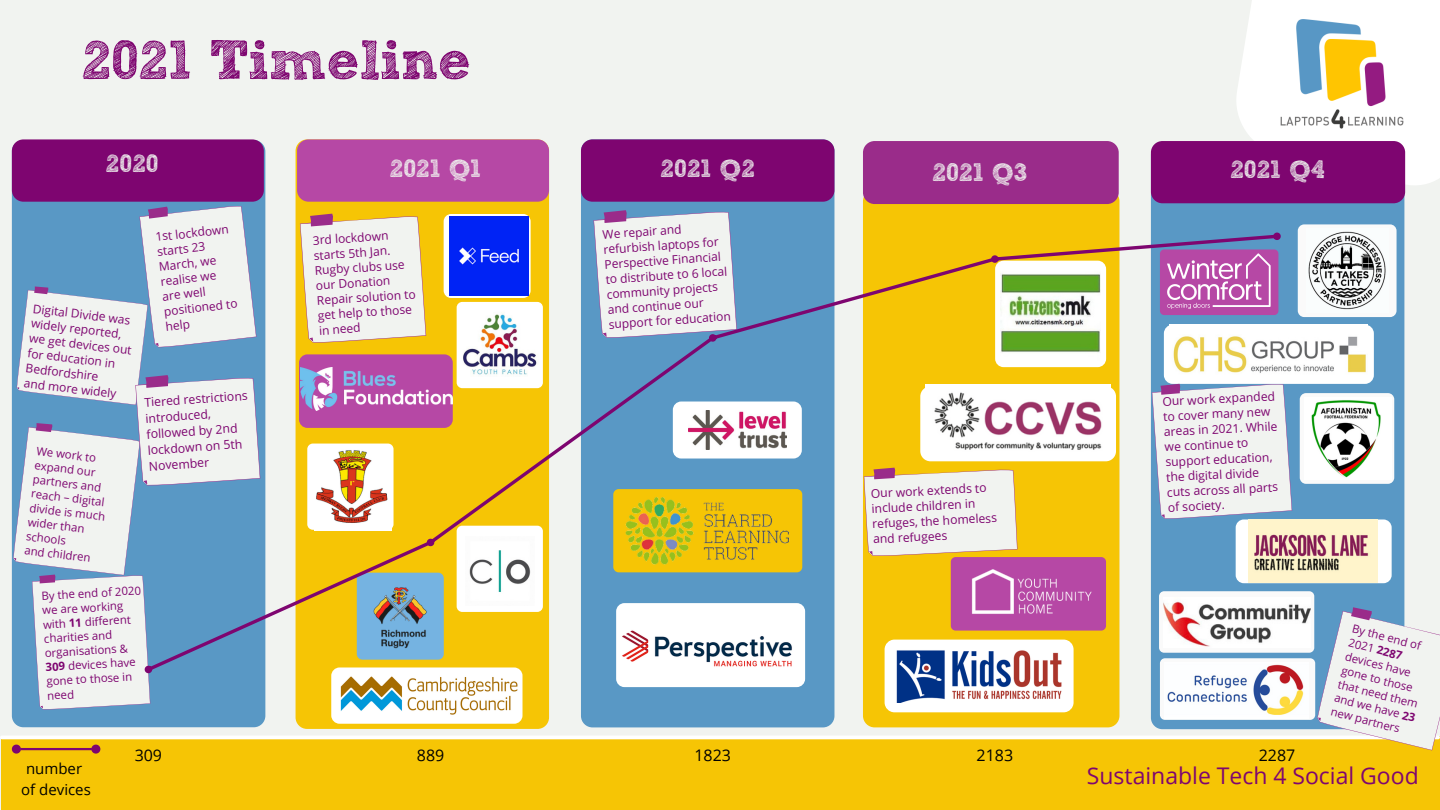
<style>
.page{position:relative;width:1440px;height:810px;background:#f1f3f0}
.page>*{position:absolute;margin:0;border:0;box-sizing:border-box;transform-origin:0 0}
.t1{font:55px "Sketch Rockwell";letter-spacing:-.01em;color:#7e0570}
.t2{font:25.3px "Sketch Rockwell";color:#f1f3f0}
.t3{font:25px "Sketch Rockwell";color:#f1f3f0}
.t4{font:23px "Open Sans";color:#7e0570}
.t5{font:16px "Open Sans";color:#000}
.t6{font:15px "Open Sans";color:#000}
.t7{font:12.3px/16px "Open Sans";color:#7e0570}
.t8{font:12.1px/15.2px "Open Sans";color:#7e0570}
.t9{font:12px/15px "Open Sans";color:#7e0570}
.t10{font:11.4px/14.3px "Open Sans";color:#7e0570}
.s1{font-weight:700}
</style>
<div class="page">
<div style="left:1px;top:736px;width:1439px;height:74px;background:#f6c505"></div>
<hr style="left:2px;top:736px;width:1436px;height:3px;background:#fff">
<div style="left:581px;top:139px;width:253px;height:588px;background:#5998c5;border-radius:12px"></div>
<div style="left:12px;top:140px;width:253px;height:587px;background:#5998c5;border-radius:11px"></div>
<div style="left:12px;top:139px;width:252px;height:63px;background:#7e0570;border-radius:11px"></div>
<div style="left:296px;top:139px;width:253px;height:590px;background:#f6c505;border-radius:12px"></div>
<div style="left:297px;top:139px;width:252px;height:63px;background:#b648a5;border-radius:11px"></div>
<div style="left:357px;top:573px;width:87px;height:87px;background:#75b3e1;border-radius:6px"></div>
<div style="left:457px;top:526px;width:86px;height:86px;background:#fff;border-radius:6px"></div>
<img style="left:469px;top:550px;width:62px;height:42px">
<svg style="left:444px;top:214px;width:87px;height:84px"></svg>
<img style="left:449px;top:217px;width:79px;height:78px">
<div style="left:457px;top:302px;width:86px;height:86px;background:#fff;border-radius:6px"></div>
<img style="left:481px;top:313px;width:36px;height:23px">
<div style="left:331px;top:667px;width:192px;height:57px;background:#fff;border-radius:8px"></div>
<img style="left:340px;top:677px;width:178px;height:38px">
<svg style="left:1237px;top:0;width:203px;height:193px"></svg>
<img style="left:1256px;top:3px;width:171px;height:137px">
<div style="left:863px;top:190px;width:256px;height:537px;background:#f6c505;border-radius:12px"></div>
<div style="left:863px;top:141px;width:256px;height:63px;background:#9a2c8a;border-radius:12px"></div>
<div style="left:673px;top:402px;width:129px;height:57px;background:#fff;border-radius:8px"></div>
<img style="left:714px;top:411px;width:72px;height:38px">
<div style="left:1151px;top:143px;width:253px;height:586px;background:#5998c5;border-radius:12px"></div>
<div style="left:1151px;top:141px;width:254px;height:62px;background:#7e0570;border-radius:11px"></div>
<hr style="left:20px;top:748px;width:72px;height:2px;background:#7e0570">
<svg style="left:11px;top:744px;width:12px;height:10px"></svg>
<svg style="left:90px;top:744px;width:11px;height:10px"></svg>
<div style="left:581px;top:139px;width:253px;height:63px;background:#7e0570;border-radius:11px"></div>
<div style="left:616px;top:603px;width:189px;height:84px;background:#fff;border-radius:8px"></div>
<img style="left:622px;top:630px;width:170px;height:37px">
<div style="left:613px;top:489px;width:189px;height:83px;background:#f6c505;border-radius:5px"></div>
<img style="left:630px;top:502px;width:160px;height:63px">
<div style="left:885px;top:640px;width:189px;height:72px;background:#fff;border-radius:10px"></div>
<img style="left:896px;top:650px;width:166px;height:52px">
<div style="left:951px;top:557px;width:155px;height:74px;background:#b648a5;border-radius:5px"></div>
<img style="left:960px;top:557px;width:146px;height:74px">
<div style="left:995px;top:261px;width:111px;height:106px;background:#fff;border-radius:8px"></div>
<img style="left:1001px;top:342px;width:99px;height:11px">
<div style="left:1298px;top:224px;width:99px;height:93px;background:#fafafa;border-radius:6px"></div>
<img style="left:1308px;top:231px;width:78px;height:79px">
<div style="left:1300px;top:393px;width:94px;height:91px;background:#fafafa;border-radius:6px"></div>
<img style="left:1311px;top:400px;width:70px;height:78px">
<div style="left:1160px;top:658px;width:155px;height:62px;background:#fafafa;border-radius:5px"></div>
<img style="left:1167px;top:664px;width:137px;height:51px">
<svg style="left:1316px;top:607px;width:124px;height:143px"></svg>
<div style="left:920px;top:386px;width:196px;height:75px;background:#fff;border-radius:10px"></div>
<img style="left:926px;top:385px;width:184px;height:65px">
<svg style="left:864px;top:468px;width:154px;height:88px;background:#eee8d4"></svg>
<div style="left:1236px;top:519px;width:156px;height:64px;background:#fff;border-radius:8px"></div>
<div style="left:1164px;top:325px;width:210px;height:59px;background:#fff;border-radius:9px"></div>
<img style="left:1173px;top:336px;width:193px;height:37px">
<svg style="left:1152px;top:383px;width:140px;height:137px;background:#dee5e9"></svg>
<img style="left:1249px;top:519px;width:129px;height:63px">
<div style="left:1159px;top:591px;width:155px;height:62px;background:#fafafa;border-radius:5px"></div>
<img style="left:1163px;top:601px;width:147px;height:46px">
<svg style="left:13px;top:205px;width:419px;height:505px"></svg>
<svg style="left:427px;top:336px;width:287px;height:210px"></svg>
<svg style="left:593px;top:210px;width:688px;height:132px"></svg>
<p class="t1" style="left:81px;top:38px;width:391px">2021 Timeline</p>
<p class="t3" style="left:106px;top:153px;width:54px">2020</p>
<p class="t3" style="left:390px;top:158px;width:93px">2021 Q1</p>
<p class="t3" style="left:660px;top:158px;width:96px">2021 Q2</p>
<p class="t2" style="left:932px;top:162px;width:97px">2021 Q3</p>
<p class="t3" style="left:1230px;top:160px;width:97px">2021 Q4</p>
<p class="t9" style="left:602px;top:227px;width:124px;rotate:-4deg">We repair and refurbish laptops for<br>Perspective Financial to distribute to 6 local community projects and continue our support for education</p>
<p class="t9" style="left:155px;top:229px;width:76px;rotate:-6deg">1st lockdown starts 23<br>March, we realise we are well positioned to help</p>
<p class="t9" style="left:312px;top:233px;width:101px;rotate:-4deg">3rd lockdown starts 5th Jan.<br>Rugby clubs use our Donation<br>Repair solution to get help to those in need</p>
<p class="t9" style="left:34px;top:300px;width:105px;rotate:7deg">Digital Divide was widely reported, we get devices out for education in<br>Bedfordshire</p>
<p class="t9" style="left:25px;top:375px;width:95px;rotate:7deg">and more widely</p>
<p class="t8" style="left:1162px;top:394px;width:115px;rotate:-3deg">Our work expanded to cover many new areas in 2021. While we continue to support education, the digital divide cuts across all parts of society.</p>
<p class="t7" style="left:144px;top:394px;width:105px;rotate:-4deg">Tiered restrictions introduced, followed by 2nd lockdown on 5th<br>November</p>
<p class="t10" style="left:37px;top:443px;width:78px;rotate:7deg">We work to expand our partners and reach – digital divide is much wider than schools</p>
<p class="t10" style="left:25px;top:542px;width:68px;rotate:7deg">and children</p>
<p class="t8" style="left:870px;top:486px;width:126px;rotate:-3deg">Our work extends to include children in refuges, the homeless and refugees</p>
<p class="t10" style="left:41px;top:588px;width:101px;rotate:-3deg">By the end of 2020 we are working with <span class="s1">11</span> different charities and organisations &amp;<br><span class="s1">309</span> devices have gone to those in need</p>
<p class="t10" style="left:1354px;top:621px;width:72px;rotate:14deg">By the end of</p>
<p class="t10" style="left:1347px;top:649px;width:84px;rotate:14deg">devices have gone to those that need them and we have <span class="s1">23 </span>new partners</p>
<p class="t10" style="left:1351px;top:635px;width:57px;rotate:14deg">2021 <span class="s1">2287</span></p>
<p class="t6" style="left:26px;top:758px;width:58px">number</p>
<p class="t6" style="left:21px;top:779px;width:71px">of devices</p>
<p class="t5" style="left:135px;top:744px;width:29px">309</p>
<p class="t5" style="left:417px;top:744px;width:29px">889</p>
<p class="t5" style="left:694px;top:744px;width:38px">1823</p>
<p class="t5" style="left:977px;top:744px;width:38px">2183</p>
<p class="t5" style="left:1259px;top:744px;width:38px">2287</p>
<p class="t4" style="left:1087px;top:759px;width:333px">Sustainable Tech 4 Social Good</p>
</div>
